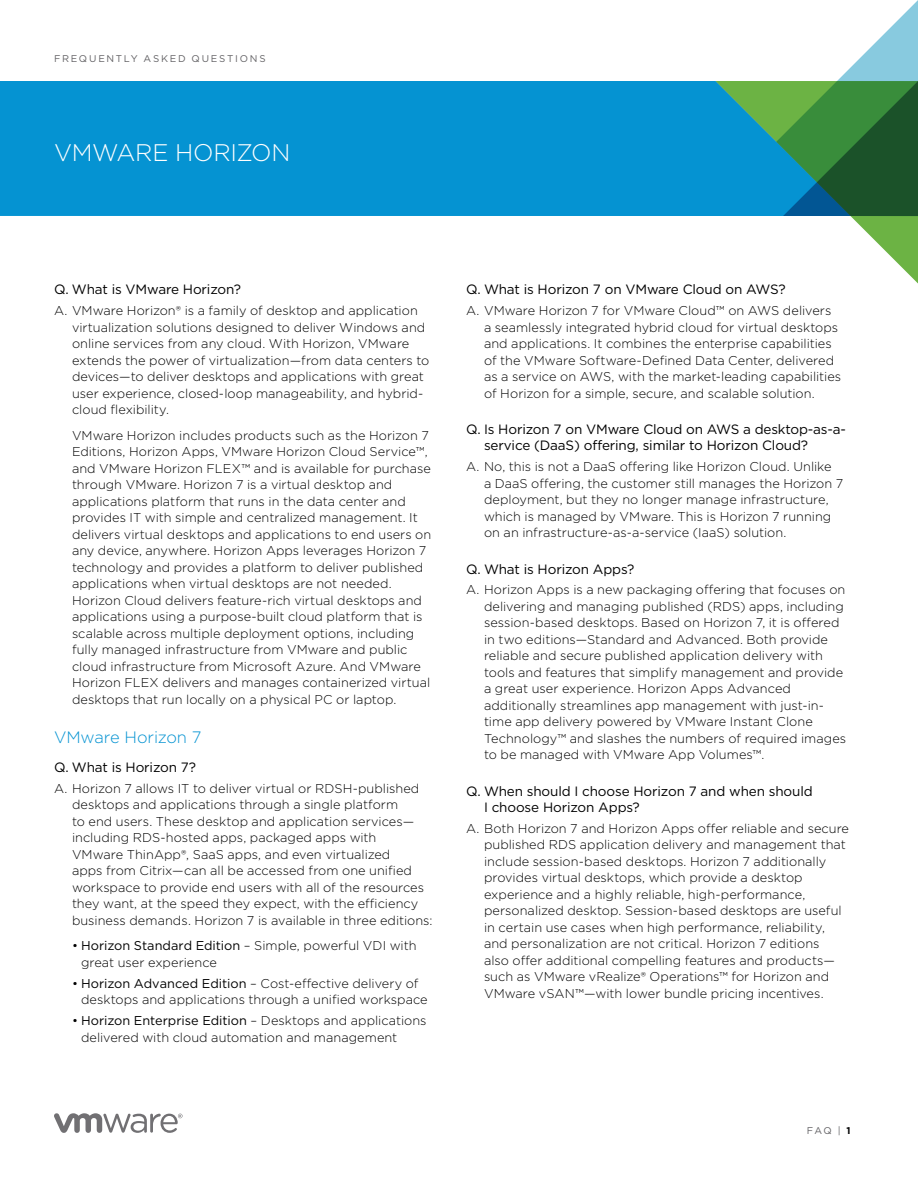
<style>
.page{position:relative;width:918px;height:1188px;background:#fff}
.page>*{position:absolute;margin:0;border:0;box-sizing:border-box;transform-origin:0 0}
.t1{font:300 24px "Gotham";letter-spacing:-.015em;color:#fff}
._5a__SUBHEAD-1{font:300 16.5px "Gotham";letter-spacing:-.01em;color:#0593d2}
._4b__QUESTION-SUBHEA{font:13.5px/16.5px "Gotham";letter-spacing:-.01em;color:#000}
._6a__ANSWER_BODY{font:300 12.75px/16.5px "Gotham";color:#000}
.t2{font:9.75px "Gotham";letter-spacing:.18em;color:#626164}
.s1{font-weight:400}
.s2{font-weight:700;color:#000}
</style>
<div class="page">
<svg style="left:54px;top:1113px;width:129px;height:20px"></svg>
<svg style="left:850px;top:0;width:68px;height:68px"></svg>
<div style="left:0;top:81px;width:716px;height:135px;background:#0593d2"></div>
<svg style="left:837px;top:68px;width:81px;height:13px"></svg>
<svg style="left:716px;top:81px;width:202px;height:203px"></svg>
<p class="t2" style="left:54px;top:52px;width:213px">FREQUENTLY ASKED QUESTIONS</p>
<h1 class="t1" style="left:54px;top:137px;width:238px">VMWARE HORIZON</h1>
<p class="_4b__QUESTION-SUBHEA" style="left:54px;top:281px;width:189px">Q. What is VMware Horizon?</p>
<p class="_6a__ANSWER_BODY" style="left:72px;top:302px;width:359px;text-indent:-18px">A. VMware Horizon® is a family of desktop and application virtualization solutions designed to deliver Windows and online services from any cloud. With Horizon, VMware extends the power of virtualization—from data centers to devices—to deliver desktops and applications with great user experience, closed-loop manageability, and hybrid&shy;cloud flexibility.</p>
<p class="_6a__ANSWER_BODY" style="left:72px;top:427px;width:361px">VMware Horizon includes products such as the Horizon 7<br>Editions, Horizon Apps, VMware Horizon Cloud Service™, and VMware Horizon FLEX™ and is available for purchase through VMware. Horizon 7 is a virtual desktop and applications platform that runs in the data center and provides IT with simple and centralized management. It delivers virtual desktops and applications to end users on any device, anywhere. Horizon Apps leverages Horizon 7 technology and provides a platform to deliver published applications when virtual desktops are not needed.<br>Horizon Cloud delivers feature-rich virtual desktops and applications using a purpose-built cloud platform that is scalable across multiple deployment options, including fully managed infrastructure from VMware and public cloud infrastructure from Microsoft Azure. And VMware Horizon FLEX delivers and manages containerized virtual desktops that run locally on a physical PC or laptop.</p>
<p class="_5a__SUBHEAD-1" style="left:54px;top:726px;width:149px">VMware Horizon 7</p>
<p class="_4b__QUESTION-SUBHEA" style="left:54px;top:759px;width:144px">Q. What is Horizon 7?</p>
<p class="_6a__ANSWER_BODY" style="left:72px;top:780px;width:362px;text-indent:-18px">A. Horizon 7 allows IT to deliver virtual or RDSH-published desktops and applications through a single platform<br>to end users. These desktop and application services— including RDS-hosted apps, packaged apps with<br>VMware ThinApp®, SaaS apps, and even virtualized<br>apps from Citrix—can all be accessed from one unified workspace to provide end users with all of the resources they want, at the speed they expect, with the efficiency business demands. Horizon 7 is available in three editions:</p>
<p class="_6a__ANSWER_BODY" style="left:81px;top:937px;width:337px;text-indent:-9px">• <span class="s1">Horizon Standard Edition</span> – Simple, powerful VDI with great user experience</p>
<p class="_6a__ANSWER_BODY" style="left:81px;top:975px;width:348px;text-indent:-9px">• <span class="s1">Horizon Advanced Edition</span> – Cost-effective delivery of desktops and applications through a unified workspace</p>
<p class="_6a__ANSWER_BODY" style="left:81px;top:1012px;width:347px;text-indent:-9px">• <span class="s1">Horizon Enterprise Edition</span> – Desktops and applications delivered with cloud automation and management</p>
<p class="_4b__QUESTION-SUBHEA" style="left:466px;top:281px;width:321px">Q. What is Horizon 7 on VMware Cloud on AWS?</p>
<p class="_6a__ANSWER_BODY" style="left:484px;top:302px;width:359px;text-indent:-18px">A. VMware Horizon 7 for VMware Cloud™ on AWS delivers a seamlessly integrated hybrid cloud for virtual desktops and applications. It combines the enterprise capabilities of the VMware Software-Defined Data Center, delivered as a service on AWS, with the market-leading capabilities of Horizon for a simple, secure, and scalable solution.</p>
<p class="_4b__QUESTION-SUBHEA" style="left:484px;top:421px;width:364px;text-indent:-18px">Q. Is Horizon 7 on VMware Cloud on AWS a desktop-as-a&shy;service (DaaS) offering, similar to Horizon Cloud?</p>
<p class="_6a__ANSWER_BODY" style="left:484px;top:458px;width:361px;text-indent:-18px">A. No, this is not a DaaS offering like Horizon Cloud. Unlike<br>a DaaS offering, the customer still manages the Horizon 7 deployment, but they no longer manage infrastructure, which is managed by VMware. This is Horizon 7 running on an infrastructure-as-a-service (IaaS) solution.</p>
<p class="_4b__QUESTION-SUBHEA" style="left:466px;top:560px;width:170px">Q. What is Horizon Apps?</p>
<p class="_6a__ANSWER_BODY" style="left:484px;top:581px;width:364px;text-indent:-18px">A. Horizon Apps is a new packaging offering that focuses on delivering and managing published (RDS) apps, including session-based desktops. Based on Horizon 7, it is offered in two editions—Standard and Advanced. Both provide reliable and secure published application delivery with tools and features that simplify management and provide a great user experience. Horizon Apps Advanced additionally streamlines app management with just-in&shy;time app delivery powered by VMware Instant Clone Technology™ and slashes the numbers of required images to be managed with VMware App Volumes™.</p>
<p class="_4b__QUESTION-SUBHEA" style="left:484px;top:782px;width:330px;text-indent:-18px">Q. When should I choose Horizon 7 and when should<br>I choose Horizon Apps?</p>
<p class="_6a__ANSWER_BODY" style="left:484px;top:820px;width:367px;text-indent:-18px">A. Both Horizon 7 and Horizon Apps offer reliable and secure published RDS application delivery and management that include session-based desktops. Horizon 7 additionally provides virtual desktops, which provide a desktop experience and a highly reliable, high-performance, personalized desktop. Session-based desktops are useful in certain use cases when high performance, reliability, and personalization are not critical. Horizon 7 editions<br>also offer additional compelling features and products— such as VMware vRealize® Operations™ for Horizon and VMware vSAN™—with lower bundle pricing incentives.</p>
<p class="t2" style="left:807px;top:1124px;width:45px">FAQ | <span class="s2">1</span></p>
</div>
